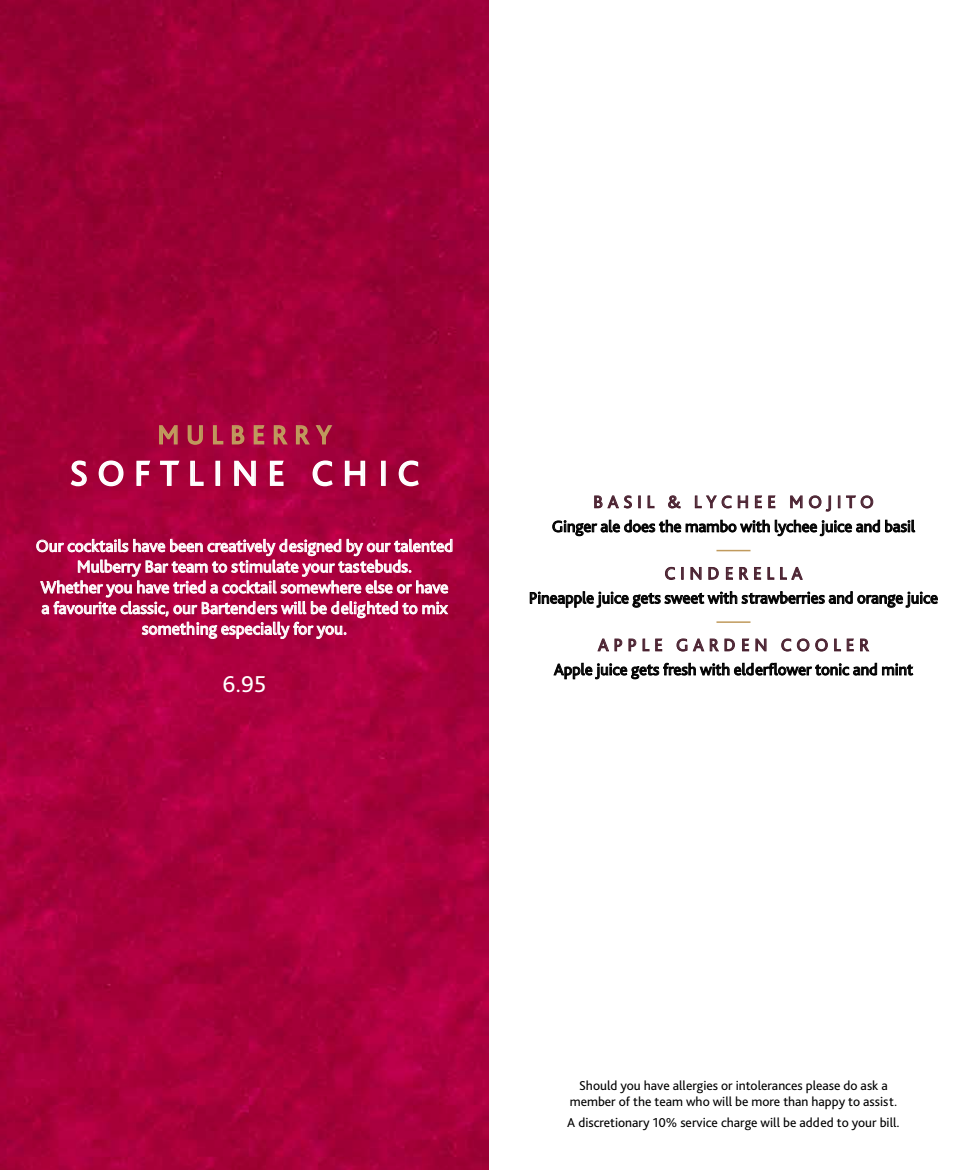
<style>
.page{position:relative;width:978px;height:1170px;background:#fff}
.page>*{position:absolute;margin:0;border:0;box-sizing:border-box;transform-origin:0 0}
.t1{font:36px "Bliss Pro";letter-spacing:.265em;color:#fff}
.t2{font:27px "Bliss Pro";letter-spacing:.265em;color:#c09a5d}
.t3{font:24px "Bliss Pro";color:#fff}
.t4{font:18px "Bliss Pro";letter-spacing:.265em;color:#4a2130}
.t5{font:17.25px/20.7px "Bliss Pro";color:#fff;text-align:center}
.t6{font:16.5px "Bliss Pro";color:#000}
.t7{font:13.5px/16.2px "Bliss Pro";color:#000;text-align:center}
</style>
<div class="page">
<img style="left:0;top:0;width:489px;height:1169px">
<svg style="left:158px;top:423px;width:20px;height:22px"></svg>
<svg style="left:187px;top:424px;width:17px;height:21px"></svg>
<svg style="left:212px;top:424px;width:12px;height:21px"></svg>
<svg style="left:231px;top:424px;width:14px;height:21px"></svg>
<svg style="left:253px;top:424px;width:13px;height:21px"></svg>
<svg style="left:273px;top:424px;width:16px;height:21px"></svg>
<svg style="left:295px;top:424px;width:39px;height:21px"></svg>
<svg style="left:70px;top:459px;width:18px;height:28px"></svg>
<svg style="left:98px;top:459px;width:26px;height:28px"></svg>
<svg style="left:136px;top:460px;width:15px;height:26px"></svg>
<svg style="left:159px;top:460px;width:22px;height:26px"></svg>
<svg style="left:190px;top:460px;width:14px;height:26px"></svg>
<div style="left:215px;top:460px;width:5px;height:26px;border:2px solid #fff"></div>
<svg style="left:233px;top:459px;width:24px;height:28px"></svg>
<svg style="left:269px;top:460px;width:16px;height:26px"></svg>
<svg style="left:312px;top:459px;width:22px;height:28px"></svg>
<svg style="left:344px;top:460px;width:22px;height:26px"></svg>
<div style="left:381px;top:460px;width:5px;height:26px;border:2px solid #fff"></div>
<svg style="left:398px;top:459px;width:22px;height:28px"></svg>
<svg style="left:36px;top:539px;width:416px;height:99px;background:#bc3666"></svg>
<svg style="left:594px;top:495px;width:38px;height:13px"></svg>
<svg style="left:638px;top:495px;width:3px;height:13px"></svg>
<svg style="left:647px;top:495px;width:8px;height:13px"></svg>
<svg style="left:668px;top:495px;width:13px;height:13px"></svg>
<svg style="left:695px;top:495px;width:53px;height:13px"></svg>
<svg style="left:755px;top:495px;width:7px;height:13px"></svg>
<svg style="left:768px;top:495px;width:8px;height:13px"></svg>
<svg style="left:790px;top:495px;width:13px;height:13px"></svg>
<svg style="left:809px;top:495px;width:22px;height:17px"></svg>
<svg style="left:838px;top:495px;width:2px;height:13px"></svg>
<svg style="left:846px;top:495px;width:28px;height:13px"></svg>
<svg style="left:553px;top:520px;width:362px;height:16px"></svg>
<hr style="left:716px;top:550px;width:34px;height:1px;background:#c09a5d">
<svg style="left:665px;top:566px;width:19px;height:14px"></svg>
<svg style="left:690px;top:567px;width:12px;height:13px"></svg>
<svg style="left:708px;top:567px;width:11px;height:13px"></svg>
<svg style="left:726px;top:567px;width:7px;height:13px"></svg>
<svg style="left:739px;top:566px;width:64px;height:14px"></svg>
<svg style="left:530px;top:591px;width:408px;height:16px"></svg>
<hr style="left:716px;top:621px;width:34px;height:2px;background:#c09a5d">
<svg style="left:597px;top:638px;width:66px;height:13px"></svg>
<svg style="left:676px;top:638px;width:59px;height:13px"></svg>
<svg style="left:742px;top:638px;width:25px;height:14px"></svg>
<svg style="left:781px;top:638px;width:47px;height:13px"></svg>
<svg style="left:834px;top:638px;width:20px;height:13px"></svg>
<svg style="left:860px;top:638px;width:9px;height:13px"></svg>
<svg style="left:554px;top:663px;width:359px;height:16px"></svg>
<h2 class="t2" style="left:158px;top:418px;width:175px">MULBERRY</h2>
<h1 class="t1" style="left:70px;top:451px;width:351px">SOFTLINE CHIC</h1>
<p class="t5" style="left:36px;top:535px;width:419px">Our cocktails have been creatively designed by our talented Mulberry Bar team to stimulate your tastebuds.<br>Whether you have tried a cocktail somewhere else or have a favourite classic, our Bartenders will be delighted to mix something especially for you.</p>
<h3 class="t3" style="left:223px;top:669px;width:45px">6.95</h3>
<p class="t4" style="left:593px;top:490px;width:282px">BASIL &amp; LYCHEE MOJITO</p>
<p class="t6" style="left:552px;top:516px;width:365px">Ginger ale does the mambo with lychee juice and basil</p>
<p class="t4" style="left:664px;top:562px;width:139px">CINDERELLA</p>
<p class="t6" style="left:529px;top:587px;width:411px">Pineapple juice gets sweet with strawberries and orange juice</p>
<p class="t4" style="left:598px;top:633px;width:273px">APPLE GARDEN COOLER</p>
<p class="t6" style="left:554px;top:659px;width:361px">Apple juice gets fresh with elderflower tonic and mint</p>
<p class="t7" style="left:570px;top:1076px;width:329px">Should you have allergies or intolerances please do ask a member of the team who will be more than happy to assist.</p>
<p class="t7" style="left:567px;top:1113px;width:334px">A discretionary 10% service charge will be added to your bill.</p>
</div>
